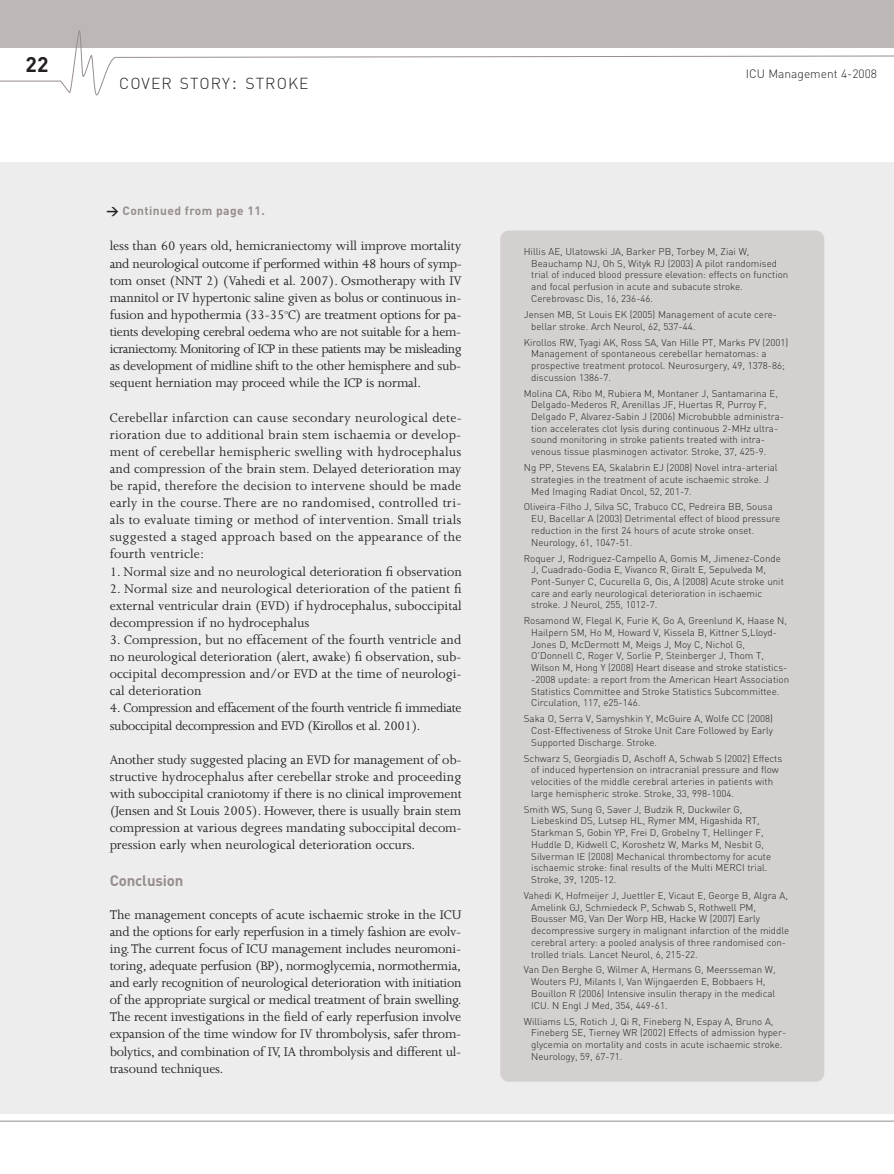
<style>
.page{position:relative;width:894px;height:1174px;background:#fff}
.page>*{position:absolute;margin:0;border:0;box-sizing:border-box;transform-origin:0 0}
.t1{font:700 21px "DIN";color:#231f20}
.t2{font:300 15.75px "DIN";letter-spacing:.07em;color:#231f20}
.t3{font:700 15px "DIN";letter-spacing:-.01em;color:#978e8d}
.t4{font:14.25px/17.1px "Joanna";color:#231f20;text-align:justify}
.t5{font:14.25px/17.1px "Joanna";letter-spacing:-.03em;color:#231f20}
.t6{font:700 12px "DIN";letter-spacing:.03em;color:#978e8d}
.t7{font:300 12px "DIN";color:#231f20}
.t8{font:300 9.75px/11.7px "DIN";color:#231f20}
.s1{font-size:21px}
.s2{color:#231f20}
</style>
<div class="page">
<hr style="left:0;top:1120px;width:893px;height:1px;background:#978e8d">
<div style="left:0;top:162px;width:893px;height:951px;background:#eeeded"></div>
<div style="left:500px;top:230px;width:324px;height:851px;background:#d5d0d0;border-radius:9px"></div>
<div style="left:0;top:0;width:893px;height:47px;background:#bdb7b6"></div>
<svg style="left:0;top:30px;width:893px;height:66px"></svg>
<h1 class="t1" style="left:26px;top:57px;width:24px">22</h1>
<h2 class="t2" style="left:119px;top:78px;width:191px">COVER STORY<span class="s1">:</span> STROKE</h2>
<p class="t6" style="left:106px;top:207px;width:160px"><span class="s2">&gt;</span> Continued from page 11.</p>
<p class="t4" style="left:110px;top:239px;width:353px">less than 60 years old, hemicraniectomy will improve mortality and neurological outcome if performed within 48 hours of symp&shy;tom onset (NNT 2) (Vahedi et al. 2007). Osmotherapy with IV mannitol or IV hypertonic saline given as bolus or continuous in&shy;fusion and hypothermia (33-35<sup>o</sup>C) are treatment options for pa&shy;tients developing cerebral oedema who are not suitable for a hem&shy;icraniectomy. Monitoring of ICP in these patients may be misleading as development of midline shift to the other hemisphere and sub&shy;sequent herniation may proceed while the ICP is normal.</p>
<p class="t4" style="left:110px;top:410px;width:353px">Cerebellar infarction can cause secondary neurological dete&shy;rioration due to additional brain stem ischaemia or develop&shy;ment of cerebellar hemispheric swelling with hydrocephalus and compression of the brain stem. Delayed deterioration may be rapid, therefore the decision to intervene should be made early in the course. There are no randomised, controlled tri&shy;als to evaluate timing or method of intervention. Small trials suggested a staged ap pro ach based on the appearance of the fourth ventricle:</p>
<h3 class="t4" style="left:110px;top:564px;width:353px">1. Normal size and no neurological deterioration fi observation</h3>
<h3 class="t4" style="left:110px;top:581px;width:353px">2. Normal size and neurological deterioration of the patient fi external ventricular drain (EVD) if hydrocephalus, suboccipital decompression if no hydrocephalus</h3>
<h3 class="t4" style="left:110px;top:632px;width:353px">3. Compression, but no effacement of the fourth ventricle and no neurological deterioration (alert, awake) fi observation, sub&shy;occipital decompression and/or EVD at the time of neurologi&shy;cal deterioration</h3>
<h3 class="t5" style="left:110px;top:700px;width:353px">4. Compression and effacement of the fourth ventricle fi immediate suboccipital decompression and EVD (Kirollos et al. 2001).</h3>
<p class="t4" style="left:110px;top:752px;width:353px">Another study suggested placing an EVD for management of ob&shy;structive hydrocephalus after cerebellar stroke and proceeding with suboccipital craniotomy if there is no clinical improvement (Jensen and St Louis 2005). However, there is usually brain stem compression at various degrees mandating suboccipital decom&shy;pression early when neurological deterioration occurs.</p>
<h3 class="t3" style="left:110px;top:875px;width:75px">Conclusion</h3>
<p class="t4" style="left:110px;top:907px;width:353px">The management concepts of acute ischaemic stroke in the ICU and the options for early reperfusion in a timely fashion are evolv&shy;ing. The current focus of ICU management includes neuromoni&shy;toring, adequate perfusion (BP), normoglycemia, normothermia, and early recognition of neurological deterioration with initiation of the appropriate surgical or medical treatment of brain swelling.<br>The recent investigations in the field of early reperfusion involve expansion of the time window for IV thrombolysis, safer throm&shy;bolytics, and combination of IV, IA thrombolysis and different ul&shy;trasound techniques.</p>
<p class="t7" style="left:745px;top:69px;width:133px">ICU Management 4-2008</p>
<p class="t8" style="left:531px;top:247px;width:258px;text-indent:-7px">Hillis AE, Ulatowski JA, Barker PB, Torbey M, Ziai W, Beauchamp NJ, Oh S, Wityk RJ (2003) A pilot randomised trial of induced blood pressure elevation: effects on function and focal perfusion in acute and subacute stroke.<br>Cerebrovasc Dis, 16, 236-46.</p>
<p class="t8" style="left:531px;top:309px;width:247px;text-indent:-7px">Jensen MB, St Louis EK (2005) Management of acute cere&shy;bellar stroke. Arch Neurol, 62, 537-44.</p>
<p class="t8" style="left:531px;top:337px;width:258px;text-indent:-7px">Kirollos RW, Tyagi AK, Ross SA, Van Hille PT, Marks PV (2001)<br>Management of spontaneous cerebellar hematomas: a prospective treatment protocol. Neurosurgery, 49, 1378-86; discussion 1386-7.</p>
<p class="t8" style="left:531px;top:388px;width:254px;text-indent:-7px">Molina CA, Ribo M, Rubiera M, Montaner J, Santamarina E, Delgado-Mederos R, Arenillas JF, Huertas R, Purroy F, Delgado P, Alvarez-Sabin J (2006) Microbubble administra&shy;tion accelerates clot lysis during continuous 2-MHz ultra&shy;sound monitoring in stroke patients treated with intra&shy;venous tissue plasminogen activator. Stroke, 37, 425-9.</p>
<p class="t8" style="left:531px;top:463px;width:248px;text-indent:-7px">Ng PP, Stevens EA, Skalabrin EJ (2008) Novel intra-arterial strategies in the treatment of acute ischaemic stroke. J<br>Med Imaging Radiat Oncol, 52, 201-7.</p>
<p class="t8" style="left:531px;top:502px;width:250px;text-indent:-7px">Oliveira-Filho J, Silva SC, Trabuco CC, Pedreira BB, Sousa EU, Bacellar A (2003) Detrimental effect of blood pressure reduction in the first 24 hours of acute stroke onset.<br>Neurology, 61, 1047-51.</p>
<p class="t8" style="left:531px;top:553px;width:254px;text-indent:-7px">Roquer J, Rodriguez-Campello A, Gomis M, Jimenez-Conde J, Cuadrado-Godia E, Vivanco R, Giralt E, Sepulveda M, Pont-Sunyer C, Cucurella G, Ois, A (2008) Acute stroke unit care and early neurological deterioration in ischaemic stroke. J Neurol, 255, 1012-7.</p>
<p class="t8" style="left:531px;top:616px;width:259px;text-indent:-7px">Rosamond W, Flegal K, Furie K, Go A, Greenlund K, Haase N, Hailpern SM, Ho M, Howard V, Kissela B, Kittner S,Lloyd-Jones D, McDermott M, Meigs J, Moy C, Nichol G, O'Donnell C, Roger V, Sorlie P, Steinberger J, Thom T, Wilson M, Hong Y (2008) Heart disease and stroke statistics--2008 update: a report from the American Heart Association Statistics Committee and Stroke Statistics Subcommittee.<br>Circulation, 117, e25-146.</p>
<p class="t8" style="left:531px;top:714px;width:243px;text-align:justify;text-indent:-7px">Saka O, Serra V, Samyshkin Y, McGuire A, Wolfe CC (2008)<br>Cost-Effectiveness of Stroke Unit Care Followed by Early Supported Discharge. Stroke.</p>
<p class="t8" style="left:531px;top:753px;width:252px;text-indent:-7px">Schwarz S, Georgiadis D, Aschoff A, Schwab S (2002) Effects of induced hypertension on intracranial pressure and flow velocities of the middle cerebral arteries in patients with large hemispheric stroke. Stroke, 33, 998-1004.</p>
<p class="t8" style="left:531px;top:804px;width:241px;text-indent:-7px">Smith WS, Sung G, Saver J, Budzik R, Duckwiler G, Liebeskind DS, Lutsep HL, Rymer MM, Higashida RT, Starkman S, Gobin YP, Frei D, Grobelny T, Hellinger F, Huddle D, Kidwell C, Koroshetz W, Marks M, Nesbit G, Silverman IE (2008) Mechanical thrombectomy for acute ischaemic stroke: final results of the Multi MERCI trial.<br>Stroke, 39, 1205-12.</p>
<p class="t8" style="left:531px;top:890px;width:259px;text-indent:-7px">Vahedi K, Hofmeijer J, Juettler E, Vicaut E, George B, Algra A, Amelink GJ, Schmiedeck P, Schwab S, Rothwell PM, Bousser MG, Van Der Worp HB, Hacke W (2007) Early decompressive surgery in malignant infarction of the middle cerebral artery: a pooled analysis of three randomised con&shy;trolled trials. Lancet Neurol, 6, 215-22.</p>
<p class="t8" style="left:531px;top:965px;width:246px;text-indent:-7px">Van Den Berghe G, Wilmer A, Hermans G, Meersseman W, Wouters PJ, Milants I, Van Wijngaerden E, Bobbaers H, Bouillon R (2006) Intensive insulin therapy in the medical ICU. N Engl J Med, 354, 449-61.</p>
<p class="t8" style="left:531px;top:1016px;width:256px;text-indent:-7px">Williams LS, Rotich J, Qi R, Fineberg N, Espay A, Bruno A, Fineberg SE, Tierney WR (2002) Effects of admission hyper&shy;glycemia on mortality and costs in acute ischaemic stroke.<br>Neurology, 59, 67-71.</p>
</div>
